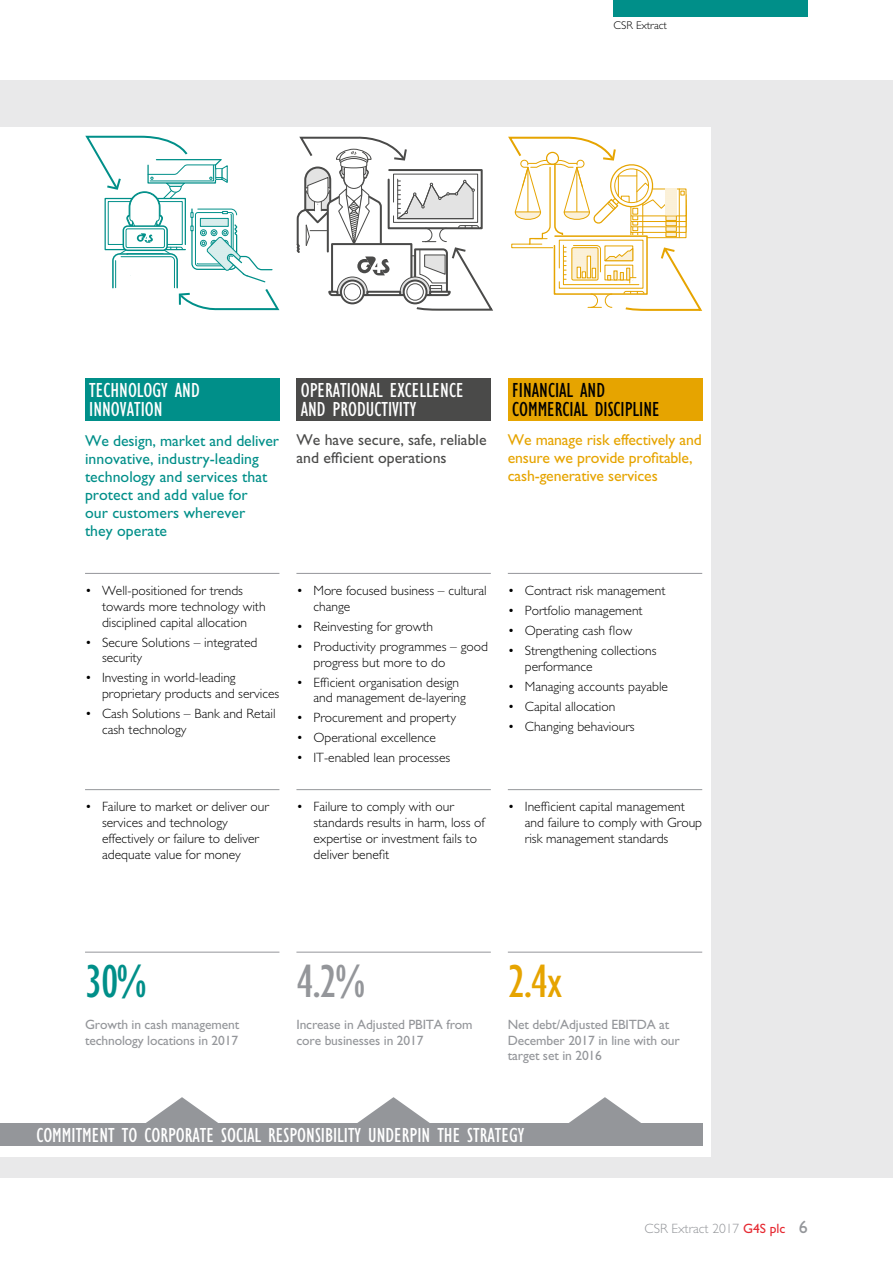
<style>
.page{position:relative;width:893px;height:1263px;background:#fff}
.page>*{position:absolute;margin:0;border:0;box-sizing:border-box;transform-origin:0 0}
.t1{font:condensed 48px "Gill Sans Std";color:#94969a}
.t2{font:condensed 48px "Gill Sans Std";color:#e6a400}
.t3{font:condensed 48px "Gill Sans Std";color:#008f89}
.t4{font:condensed 21px/18.8px "Gill Sans Std";color:#fff}
.t5{font:condensed 21px/18.8px "Gill Sans Std";color:#000}
.t6{font:15.75px/18px "Gill Sans Std";color:#008f89}
.t7{font:15.75px/18px "Gill Sans Std";letter-spacing:-.01em;color:#e6a400}
.t8{font:15.75px/18px "Gill Sans Std";color:#4a4a49}
.t9{font:300 13.5px/15.8px "Gill Sans Std";color:#000}
.t10{font:13.5px/15.8px "Gill Sans Std";letter-spacing:-.01em;color:#94969a}
.t11{font:300 13.5px "Gill Sans Std";color:#94969a}
.t12{font:300 11.25px "Gill Sans Std";color:#000}
.s1{font-weight:400;color:#e62a32}
.s2{font-weight:400;font-size:18px}
</style>
<div class="page">
<div style="left:0;top:81px;width:893px;height:1097px;background:#e9e9ea"></div>
<div style="left:0;top:128px;width:711px;height:1029px;background:#fff"></div>
<div style="left:296px;top:379px;width:195px;height:42px;background:#4a4a49"></div>
<div style="left:508px;top:379px;width:194px;height:42px;background:#e6a400"></div>
<div style="left:85px;top:379px;width:194px;height:42px;background:#008f89"></div>
<hr style="left:85px;top:789px;width:194px;height:1px;background:#94969a">
<hr style="left:296px;top:789px;width:195px;height:1px;background:#94969a">
<hr style="left:508px;top:789px;width:194px;height:1px;background:#94969a">
<hr style="left:85px;top:573px;width:194px;height:1px;background:#94969a">
<hr style="left:296px;top:573px;width:195px;height:1px;background:#94969a">
<hr style="left:508px;top:573px;width:194px;height:1px;background:#94969a">
<hr style="left:85px;top:952px;width:194px;height:1px;background:#94969a">
<hr style="left:296px;top:952px;width:195px;height:1px;background:#94969a">
<hr style="left:508px;top:952px;width:194px;height:1px;background:#94969a">
<svg style="left:296px;top:136px;width:197px;height:175px"></svg>
<svg style="left:508px;top:136px;width:194px;height:175px"></svg>
<svg style="left:85px;top:135px;width:195px;height:176px"></svg>
<svg style="left:357px;top:1097px;width:73px;height:26px"></svg>
<svg style="left:146px;top:1097px;width:72px;height:26px"></svg>
<svg style="left:569px;top:1097px;width:72px;height:26px"></svg>
<div style="left:0;top:1123px;width:702px;height:23px;background:#94969a"></div>
<div style="left:613px;top:0;width:195px;height:17px;background:#008f89"></div>
<p class="t12" style="left:613px;top:19px;width:55px">CSR Extract</p>
<h2 class="t4" style="left:89px;top:381px;width:112px">TECHNOLOGY AND<br>INNOVATION</h2>
<p class="t6" style="left:85px;top:432px;width:196px">We design, market and deliver innovative, industry-leading technology and services that protect and add value for<br>our customers wherever<br>they operate</p>
<p class="t8" style="left:296px;top:430px;width:192px">We have secure, safe, reliable and efficient operations</p>
<p class="t7" style="left:508px;top:430px;width:195px">We manage risk effectively and ensure we provide profitable, cash-generative services</p>
<h2 class="t4" style="left:301px;top:381px;width:164px">OPERATIONAL EXCELLENCE<br>AND PRODUCTIVITY</h2>
<h2 class="t5" style="left:512px;top:381px;width:149px">FINANCIAL AND<br>COMMERCIAL DISCIPLINE</h2>
<p class="t9" style="left:102px;top:583px;width:165px;text-indent:-17px">• Well-positioned for trends towards more technology with disciplined capital allocation</p>
<p class="t9" style="left:102px;top:634px;width:157px;text-indent:-17px">• Secure Solutions – integrated security</p>
<p class="t9" style="left:102px;top:670px;width:179px;text-indent:-17px">• Investing in world-leading proprietary products and services</p>
<p class="t9" style="left:102px;top:706px;width:175px;text-indent:-17px">• Cash Solutions – Bank and Retail cash technology</p>
<p class="t9" style="left:313px;top:583px;width:175px;text-indent:-17px">• More focused business – cultural change</p>
<p class="t9" style="left:296px;top:618px;width:138px">• Reinvesting for growth</p>
<p class="t9" style="left:313px;top:638px;width:176px;text-indent:-17px">• Productivity programmes – good progress but more to do</p>
<p class="t9" style="left:313px;top:674px;width:154px;text-indent:-17px">• Efficient organisation design and management de-layering</p>
<p class="t9" style="left:296px;top:710px;width:161px">• Procurement and property</p>
<p class="t9" style="left:296px;top:730px;width:141px">• Operational excellence</p>
<p class="t9" style="left:296px;top:750px;width:155px">• IT-enabled lean processes</p>
<p class="t9" style="left:508px;top:583px;width:159px">• Contract risk management</p>
<p class="t9" style="left:508px;top:603px;width:136px">• Portfolio management</p>
<p class="t9" style="left:508px;top:623px;width:126px">• Operating cash flow</p>
<p class="t9" style="left:525px;top:643px;width:133px;text-indent:-17px">• Strengthening collections performance</p>
<p class="t9" style="left:508px;top:679px;width:162px">• Managing accounts payable</p>
<p class="t9" style="left:508px;top:699px;width:109px">• Capital allocation</p>
<p class="t9" style="left:508px;top:719px;width:128px">• Changing behaviours</p>
<p class="t9" style="left:102px;top:799px;width:168px;text-indent:-17px">• Failure to market or deliver our services and technology effectively or failure to deliver adequate value for money</p>
<p class="t9" style="left:313px;top:799px;width:173px;text-indent:-17px">• Failure to comply with our standards results in harm, loss of expertise or investment fails to deliver benefit</p>
<p class="t9" style="left:525px;top:799px;width:179px;text-indent:-17px">• Inefficient capital management and failure to comply with Group risk management standards</p>
<h1 class="t3" style="left:85px;top:955px;width:63px">30%</h1>
<p class="t10" style="left:85px;top:1016px;width:156px">Growth in cash management technology locations in 2017</p>
<h1 class="t1" style="left:296px;top:955px;width:70px">4.2%</h1>
<p class="t10" style="left:296px;top:1016px;width:178px">Increase in Adjusted PBITA from core businesses in 2017</p>
<h1 class="t2" style="left:508px;top:955px;width:56px">2.4x</h1>
<p class="t10" style="left:508px;top:1016px;width:174px">Net debt/Adjusted EBITDA at<br>December 2017 in line with our target set in 2016</p>
<h2 class="t4" style="left:36px;top:1126px;width:490px">COMMITMENT TO CORPORATE SOCIAL RESPONSIBILITY UNDERPIN THE STRATEGY</h2>
<p class="t11" style="left:644px;top:1220px;width:165px">CSR Extract 2017 <span class="s1">G4S plc</span> <span class="s2">6</span></p>
</div>
